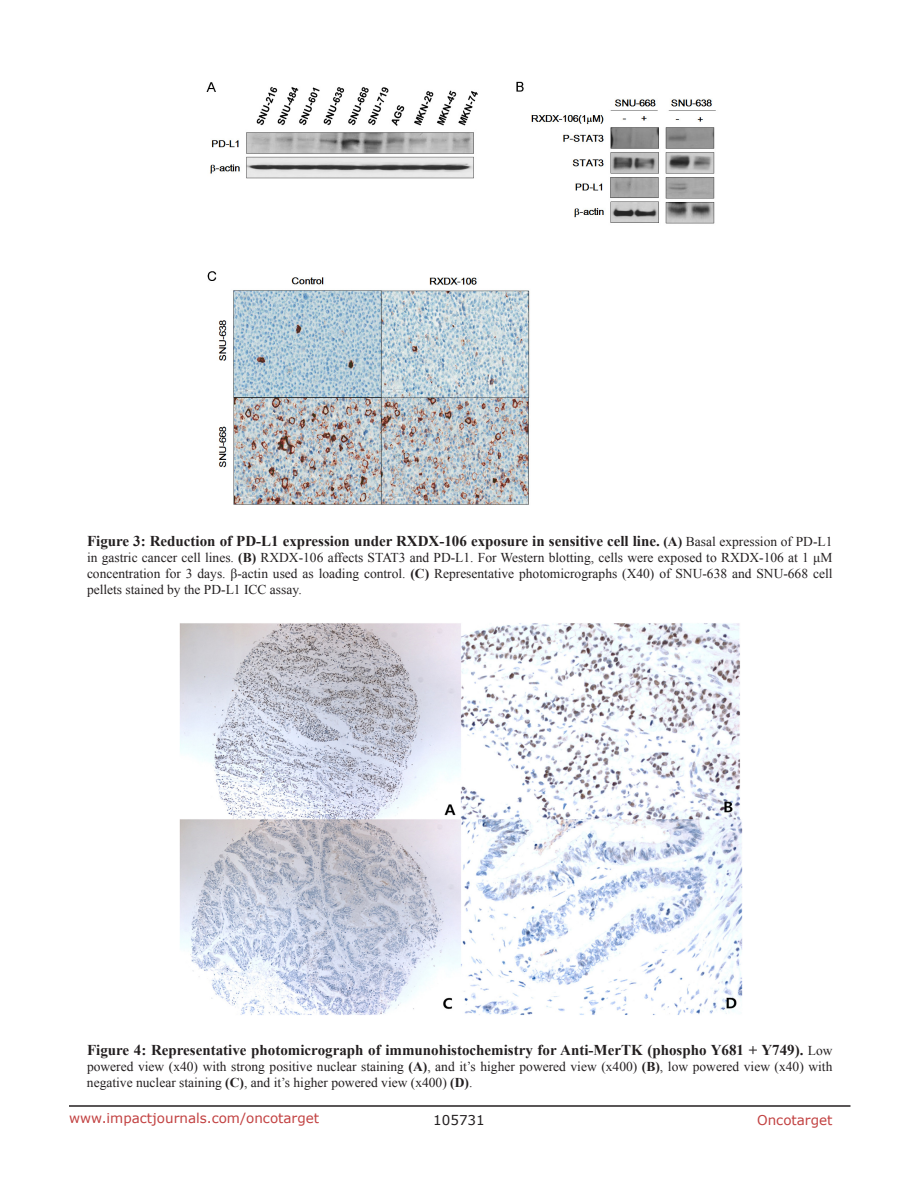
<style>
.page{position:relative;width:918px;height:1188px;background:#fff}
.page>*{position:absolute;margin:0;border:0;box-sizing:border-box;transform-origin:0 0}
.figuretext{font:700 15px "Times New Roman";color:#231f20}
.figuretext-2{font:13.5px/16.2px "Times New Roman";color:#231f20;text-align:justify}
.t1{font:13.5px "Verdana";color:#c24141}
.t2{font:13.5px "Verdana";color:#231f20}
.s1{font-size:13.5px}
.s2{font-weight:400;font-size:13.5px}
.s3{font-weight:700}
</style>
<div class="page">
<hr style="left:69px;top:1105px;width:781px;height:2px;background:#231f20">
<img style="left:206px;top:81px;width:510px;height:424px">
<img style="left:179px;top:623px;width:564px;height:392px">
<p class="figuretext" style="left:87px;top:530px;width:747px">Figure 3: Reduction of PD-L1 expression under RXDX-106 exposure in sensitive cell line. <span class="s1">(A)</span> <span class="s2">Basal expression of PD-L1</span></p>
<p class="figuretext-2" style="left:87px;top:549px;width:747px">in gastric cancer cell lines. <span class="s3">(B)</span> RXDX-106 affects STAT3 and PD-L1. For Western blotting, cells were exposed to RXDX-106 at 1 μM concentration for 3 days. β-actin used as loading control. <span class="s3">(C)</span> Representative photomicrographs (X40) of SNU-638 and SNU-668 cell pellets stained by the PD-L1 ICC assay.</p>
<p class="figuretext" style="left:87px;top:1039px;width:747px">Figure 4: Representative photomicrograph of immunohistochemistry for Anti-MerTK (phospho Y681 + Y749). <span class="s2">Low</span></p>
<p class="figuretext-2" style="left:87px;top:1058px;width:747px">powered view (x40) with strong positive nuclear staining <span class="s3">(A)</span>, and it’s higher powered view (x400) <span class="s3">(B)</span>, low powered view (x40) with negative nuclear staining <span class="s3">(C)</span>, and it’s higher powered view (x400) <span class="s3">(D)</span>.</p>
<p class="t1" style="left:69px;top:1109px;width:252px">www.impactjournals.com/oncotarget</p>
<p class="t2" style="left:433px;top:1111px;width:53px">105731</p>
<p class="t1" style="left:757px;top:1111px;width:77px">Oncotarget</p>
</div>
